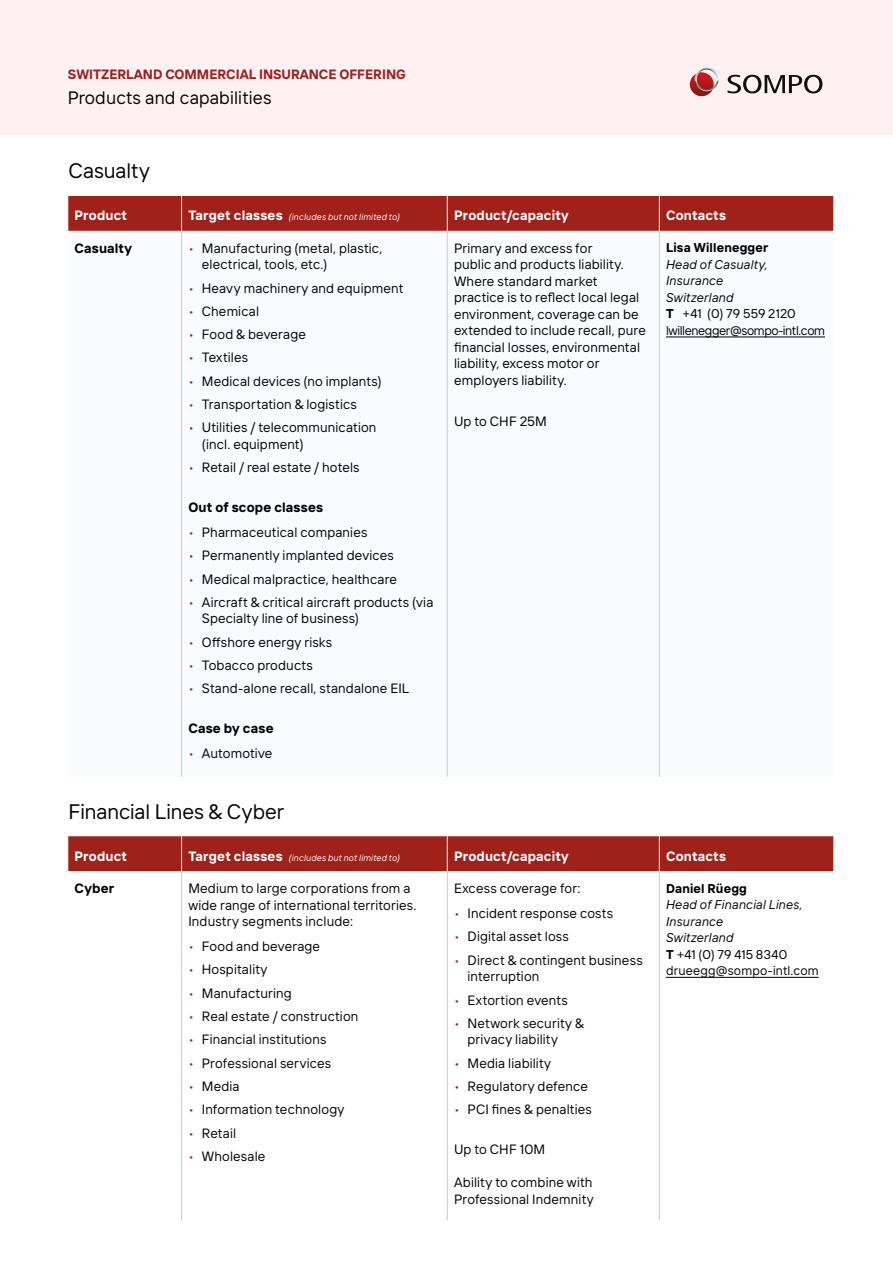
<style>
.page{position:relative;width:893px;height:1263px;background:#fff}
.page>*{position:absolute;margin:0;border:0;box-sizing:border-box;transform-origin:0 0}
.t1{font:21px "TT Interphases Pro";color:#000}
.t2{font:18px "TT Interphases Pro";letter-spacing:.01em;color:#000}
.t3{font:13.5px/16.5px "TT Interphases Pro";letter-spacing:.01em;color:#000}
.t4{font:700 13.5px "TT Interphases Pro";letter-spacing:.01em;color:#fff}
.t5{font:700 13.5px "TT Interphases Pro";letter-spacing:.015em;color:#000}
.t6{font:700 13.5px "TT Interphases Pro";color:#9b2222}
.t7{font:italic 12.75px/16.5px "TT Interphases Pro";letter-spacing:.015em;color:#000}
.t8{font:12.75px/16.5px "TT Interphases Pro";letter-spacing:-.03em;color:#000}
.t9{font:700 12.75px "TT Interphases Pro";letter-spacing:.015em;color:#000}
.t10{font:italic 9px "TT Interphases Pro";letter-spacing:.015em;color:#fff}
.s1{font-weight:700;font-style:normal;font-size:13.5px}
.s2{color:#9b2222}
.s3{font-style:italic}
.s4{font-weight:700}
.s5{font-weight:700;font-style:normal}
.s6{font-style:normal}
</style>
<div class="page">
<div style="left:0;top:0;width:893px;height:134px;background:#fff1f1"></div>
<svg style="left:727px;top:75px;width:95px;height:18px"></svg>
<svg style="left:690px;top:72px;width:24px;height:24px"></svg>
<svg style="left:695px;top:68px;width:23px;height:25px"></svg>
<div style="left:68px;top:836px;width:765px;height:35px;background:#9f2119"></div>
<hr style="left:181px;top:872px;width:1px;height:348px;background:#ccc">
<hr style="left:447px;top:872px;width:1px;height:348px;background:#ccc">
<hr style="left:659px;top:872px;width:1px;height:348px;background:#ccc">
<hr style="left:181px;top:836px;width:1px;height:35px;background:#fff">
<hr style="left:447px;top:836px;width:1px;height:35px;background:#fff">
<hr style="left:659px;top:836px;width:1px;height:35px;background:#fff">
<hr style="left:666px;top:977px;width:153px;height:1px;background:#000">
<div style="left:68px;top:196px;width:765px;height:35px;background:#9f2119"></div>
<svg style="left:182px;top:232px;width:644px;height:545px"></svg>
<hr style="left:181px;top:232px;width:1px;height:545px;background:#ccc">
<hr style="left:447px;top:232px;width:1px;height:545px;background:#ccc">
<hr style="left:659px;top:232px;width:1px;height:545px;background:#ccc">
<hr style="left:181px;top:196px;width:1px;height:35px;background:#fff">
<hr style="left:447px;top:196px;width:1px;height:35px;background:#fff">
<hr style="left:659px;top:196px;width:1px;height:35px;background:#fff">
<hr style="left:666px;top:336px;width:159px;height:1px;background:#000">
<p class="t6" style="left:68px;top:65px;width:340px">SWITZERLAND COMMERCIAL INSURANCE OFFERING</p>
<h2 class="t2" style="left:68px;top:87px;width:205px">Products and capabilities</h2>
<h1 class="t1" style="left:69px;top:157px;width:83px">Casualty</h1>
<p class="t4" style="left:75px;top:207px;width:54px">Product</p>
<p class="t10" style="left:188px;top:212px;width:213px"><span class="s1">Target classes</span> (includes but not limited to)</p>
<p class="t4" style="left:454px;top:207px;width:116px">Product/capacity</p>
<p class="t4" style="left:666px;top:207px;width:61px">Contacts</p>
<p class="t5" style="left:75px;top:239px;width:59px">Casualty</p>
<p class="t3" style="left:202px;top:239px;width:182px;text-indent:-14px"><span class="s2">•</span> Manufacturing (metal, plastic, electrical, tools, etc.)</p>
<p class="t3" style="left:188px;top:279px;width:217px"><span class="s2">•</span> Heavy machinery and equipment</p>
<p class="t3" style="left:188px;top:303px;width:72px"><span class="s2">•</span> Chemical</p>
<p class="t3" style="left:188px;top:326px;width:119px"><span class="s2">•</span> Food &amp; beverage</p>
<p class="t3" style="left:188px;top:349px;width:61px"><span class="s2">•</span> Textiles</p>
<p class="t3" style="left:188px;top:372px;width:195px"><span class="s2">•</span> Medical devices (no implants)</p>
<p class="t3" style="left:188px;top:396px;width:170px"><span class="s2">•</span> Transportation &amp; logistics</p>
<p class="t3" style="left:202px;top:419px;width:176px;text-indent:-14px"><span class="s2">•</span> Utilities / telecommunication (incl. equipment)</p>
<p class="t3" style="left:188px;top:459px;width:173px"><span class="s2">•</span> Retail / real estate / hotels</p>
<p class="t5" style="left:188px;top:498px;width:136px">Out of scope classes</p>
<p class="t3" style="left:188px;top:524px;width:181px"><span class="s2">•</span> Pharmaceutical companies</p>
<p class="t3" style="left:188px;top:547px;width:207px"><span class="s2">•</span> Permanently implanted devices</p>
<p class="t3" style="left:188px;top:570px;width:210px"><span class="s2">•</span> Medical malpractice, healthcare</p>
<p class="t3" style="left:202px;top:594px;width:233px;text-indent:-14px"><span class="s2">•</span> Aircraft &amp; critical aircraft products (via<br>Specialty line of business)</p>
<p class="t3" style="left:188px;top:633px;width:145px"><span class="s2">•</span> Offshore energy risks</p>
<p class="t3" style="left:188px;top:657px;width:126px"><span class="s2">•</span> Tobacco products</p>
<p class="t3" style="left:188px;top:680px;width:222px"><span class="s2">•</span> Stand-alone recall, standalone EIL</p>
<p class="t5" style="left:188px;top:719px;width:87px">Case by case</p>
<p class="t3" style="left:188px;top:745px;width:86px"><span class="s2">•</span> Automotive</p>
<p class="t9" style="left:666px;top:239px;width:104px">Lisa Willenegger</p>
<p class="t8" style="left:666px;top:256px;width:160px"><span class="s3">Head of Casualty,<br>Insurance<br>Switzerland<br></span><span class="s4">T</span> +41 (0) 79 559 2120 lwillenegger@sompo-intl.com</p>
<p class="t3" style="left:454px;top:239px;width:193px">Primary and excess for<br>public and products liability.<br>Where standard market practice is to reflect local legal environment, coverage can be extended to include recall, pure financial losses, environmental liability, excess motor or employers liability.</p>
<p class="t3" style="left:454px;top:413px;width:94px">Up to CHF 25M</p>
<h1 class="t1" style="left:68px;top:799px;width:217px">Financial Lines &amp; Cyber</h1>
<p class="t4" style="left:75px;top:847px;width:54px">Product</p>
<p class="t10" style="left:188px;top:852px;width:213px"><span class="s1">Target classes</span> (includes but not limited to)</p>
<p class="t4" style="left:454px;top:847px;width:116px">Product/capacity</p>
<p class="t4" style="left:666px;top:847px;width:61px">Contacts</p>
<p class="t5" style="left:75px;top:879px;width:41px">Cyber</p>
<p class="t3" style="left:188px;top:880px;width:230px">Medium to large corporations from a wide range of international territories.<br>Industry segments include:</p>
<p class="t3" style="left:188px;top:938px;width:133px"><span class="s2">•</span> Food and beverage</p>
<p class="t3" style="left:188px;top:961px;width:81px"><span class="s2">•</span> Hospitality</p>
<p class="t3" style="left:188px;top:984px;width:105px"><span class="s2">•</span> Manufacturing</p>
<p class="t3" style="left:188px;top:1008px;width:172px"><span class="s2">•</span> Real estate / construction</p>
<p class="t3" style="left:188px;top:1031px;width:139px"><span class="s2">•</span> Financial institutions</p>
<p class="t3" style="left:188px;top:1054px;width:144px"><span class="s2">•</span> Professional services</p>
<p class="t3" style="left:188px;top:1078px;width:53px"><span class="s2">•</span> Media</p>
<p class="t3" style="left:188px;top:1101px;width:158px"><span class="s2">•</span> Information technology</p>
<p class="t3" style="left:188px;top:1124px;width:49px"><span class="s2">•</span> Retail</p>
<p class="t3" style="left:188px;top:1147px;width:79px"><span class="s2">•</span> Wholesale</p>
<p class="t9" style="left:666px;top:880px;width:82px">Daniel Rüegg</p>
<p class="t7" style="left:666px;top:896px;width:154px">Head of Financial Lines,<br>Insurance<br>Switzerland<br><span class="s5">T</span> <span class="s6">+41 (0) 79 415 8340 drueegg@sompo-intl.com</span></p>
<p class="t3" style="left:454px;top:880px;width:128px">Excess coverage for:</p>
<p class="t3" style="left:454px;top:905px;width:161px"><span class="s2">•</span> Incident response costs</p>
<p class="t3" style="left:454px;top:928px;width:116px"><span class="s2">•</span> Digital asset loss</p>
<p class="t3" style="left:468px;top:951px;width:177px;text-indent:-14px"><span class="s2">•</span> Direct &amp; contingent business interruption</p>
<p class="t3" style="left:454px;top:991px;width:115px"><span class="s2">•</span> Extortion events</p>
<p class="t3" style="left:468px;top:1014px;width:118px;text-indent:-14px"><span class="s2">•</span> Network security &amp; privacy liability</p>
<p class="t3" style="left:454px;top:1054px;width:99px"><span class="s2">•</span> Media liability</p>
<p class="t3" style="left:454px;top:1078px;width:136px"><span class="s2">•</span> Regulatory defence</p>
<p class="t3" style="left:454px;top:1101px;width:139px"><span class="s2">•</span> PCI fines &amp; penalties</p>
<p class="t3" style="left:454px;top:1141px;width:93px">Up to CHF 10M</p>
<p class="t3" style="left:454px;top:1174px;width:141px">Ability to combine with<br>Professional Indemnity</p>
</div>
